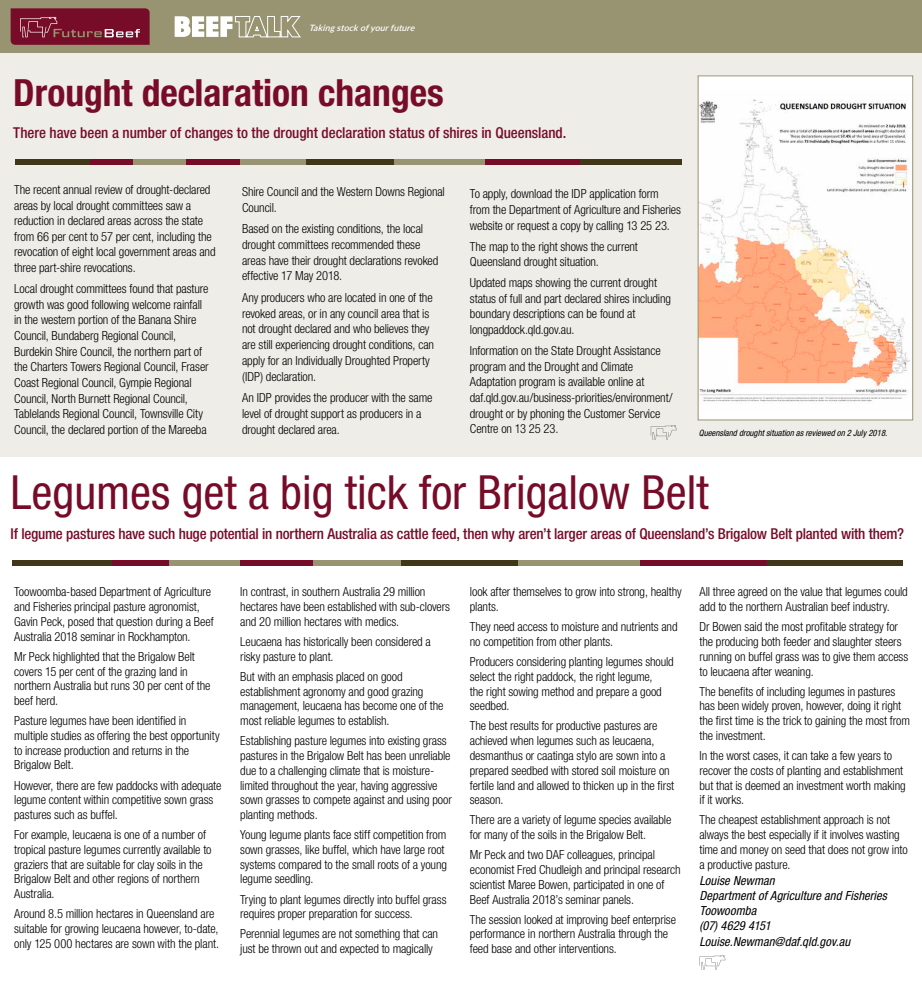
<style>
.page{position:relative;width:922px;height:993px;background:#fff}
.page>*{position:absolute;margin:0;border:0;box-sizing:border-box;transform-origin:0 0}
.t1{font:condensed 47.12px "Helvetica Neue LT Std";color:#770c29}
.t2{font:700 condensed 37.5px "Helvetica Neue LT Std";color:#770c29}
.t3{font:500 condensed 15px "Helvetica Neue LT Std";letter-spacing:-.01em;color:#770c29}
.t4{font:300 condensed 12.5px/14.8px "Helvetica Neue LT Std";letter-spacing:-.01em;color:#000}
.t5{font:italic condensed 12.5px/15px "Helvetica Neue LT Std";letter-spacing:.01em;color:#000}
.t6{font:italic condensed 8.75px "Helvetica Neue LT Std";color:#000}
.t7{font:italic 600 8.75px "Lato";color:#fff}
</style>
<div class="page">
<div style="left:0;top:51px;width:921px;height:405px;background:#eeede8"></div>
<div style="left:0;top:0;width:921px;height:53px;background:#989370"></div>
<svg style="left:11px;top:8px;width:139px;height:37px;background:#7e1d36"></svg>
<svg style="left:175px;top:16px;width:126px;height:22px"></svg>
<div style="left:15px;top:160px;width:75px;height:5px;background:#403719"></div>
<div style="left:90px;top:160px;width:44px;height:5px;background:#770c29"></div>
<div style="left:133px;top:160px;width:55px;height:5px;background:#989370"></div>
<div style="left:185px;top:160px;width:62px;height:5px;background:#770c29"></div>
<div style="left:305px;top:160px;width:97px;height:5px;background:#403719"></div>
<div style="left:394px;top:160px;width:109px;height:5px;background:#989370"></div>
<div style="left:576px;top:160px;width:105px;height:5px;background:#403719"></div>
<div style="left:241px;top:160px;width:65px;height:5px;background:#989370"></div>
<div style="left:485px;top:160px;width:95px;height:5px;background:#770c29"></div>
<svg style="left:650px;top:425px;width:26px;height:14px"></svg>
<div style="left:698px;top:76px;width:214px;height:344px;background:#fff"></div>
<img style="left:699px;top:99px;width:211px;height:303px">
<div style="left:697px;top:76px;width:215px;height:344px;border:1px solid #989370"></div>
<div style="left:12px;top:559px;width:101px;height:6px;background:#403719"></div>
<div style="left:112px;top:559px;width:60px;height:6px;background:#770c29"></div>
<div style="left:169px;top:559px;width:74px;height:6px;background:#989370"></div>
<div style="left:240px;top:559px;width:83px;height:6px;background:#770c29"></div>
<div style="left:399px;top:559px;width:130px;height:6px;background:#403719"></div>
<div style="left:518px;top:559px;width:146px;height:6px;background:#989370"></div>
<div style="left:761px;top:559px;width:141px;height:6px;background:#403719"></div>
<div style="left:314px;top:559px;width:87px;height:6px;background:#989370"></div>
<div style="left:640px;top:559px;width:126px;height:6px;background:#770c29"></div>
<svg style="left:699px;top:955px;width:26px;height:14px"></svg>
<p class="t7" style="left:309px;top:21px;width:110px">Takingstockofyourfuture</p>
<h2 class="t2" style="left:13px;top:70px;width:432px">Drought declaration changes</h2>
<p class="t3" style="left:13px;top:123px;width:554px">There have been a number of changes to the drought declaration status of shires in Queensland.</p>
<p class="t4" style="left:14px;top:181px;width:203px;line-height:15.6px">The recent annual review of drought-declared areas by local drought committees saw a reduction in declared areas across the state from 66 per cent to 57 per cent, including the revocation of eight local government areas and three part-shire revocations.</p>
<p class="t4" style="left:14px;top:280px;width:196px;line-height:15.6px">Local drought committees found that pasture growth was good following welcome rainfall in the western portion of the Banana Shire Council, Bundaberg Regional Council, Burdekin Shire Council, the northern part of the Charters Towers Regional Council, Fraser Coast Regional Council, Gympie Regional Council, North Burnett Regional Council, Tablelands Regional Council, Townsville City Council, the declared portion of the Mareeba</p>
<p class="t4" style="left:242px;top:183px;width:204px;line-height:15.9px">Shire Council and the Western Downs Regional<br>Council.</p>
<p class="t4" style="left:242px;top:220px;width:198px;line-height:15.9px">Based on the existing conditions, the local drought committees recommended these areas have their drought declarations revoked effective 17 May 2018.</p>
<p class="t4" style="left:242px;top:289px;width:193px;line-height:15.9px">Any producers who are located in one of the revoked areas, or in any council area that is not drought declared and who believes they are still experiencing drought conditions, can apply for an Individually Droughted Property (IDP) declaration.</p>
<p class="t4" style="left:242px;top:390px;width:192px;line-height:15.9px">An IDP provides the producer with the same level of drought support as producers in a drought declared area.</p>
<p class="t4" style="left:469px;top:186px;width:212px;line-height:15.6px">To apply, download the IDP application form from the Department of Agriculture and Fisheries website or request a copy by calling 13 25 23.</p>
<p class="t4" style="left:469px;top:238px;width:170px;line-height:15.6px">The map to the right shows the current<br>Queensland drought situation.</p>
<p class="t4" style="left:469px;top:275px;width:202px;line-height:15.6px">Updated maps showing the current drought status of full and part declared shires including boundary descriptions can be found at longpaddock.qld.gov.au.</p>
<p class="t4" style="left:469px;top:342px;width:204px;line-height:15.6px">Information on the State Drought Assistance program and the Drought and Climate Adaptation program is available online at daf.qld.gov.au/business-priorities/environment/ drought or by phoning the Customer Service Centre on 13 25 23.</p>
<p class="t6" style="left:698px;top:427px;width:190px">Queensland drought situation as reviewed on 2 July 2018.</p>
<h1 class="t1" style="left:11px;top:465px;width:699px">Legumes get a big tick for Brigalow Belt</h1>
<p class="t3" style="left:11px;top:524px;width:894px">If legume pastures have such huge potential in northern Australia as cattle feed, then why aren’t larger areas of Queensland’s Brigalow Belt planted with them?</p>
<p class="t4" style="left:14px;top:584px;width:201px">Toowoomba-based Department of Agriculture and Fisheries principal pasture agronomist, Gavin Peck, posed that question during a Beef Australia 2018 seminar in Rockhampton.</p>
<p class="t4" style="left:14px;top:648px;width:198px">Mr Peck highlighted that the Brigalow Belt covers 15 per cent of the grazing land in northern Australia but runs 30 per cent of the beef herd.</p>
<p class="t4" style="left:14px;top:713px;width:207px">Pasture legumes have been identified in multiple studies as offering the best opportunity to increase production and returns in the Brigalow Belt.</p>
<p class="t4" style="left:14px;top:777px;width:209px">However, there are few paddocks with adequate legume content within competitive sown grass pastures such as buffel.</p>
<p class="t4" style="left:14px;top:827px;width:199px">For example, leucaena is one of a number of tropical pasture legumes currently available to graziers that are suitable for clay soils in the Brigalow Belt and other regions of northern Australia.</p>
<p class="t4" style="left:14px;top:906px;width:206px">Around 8.5 million hectares in Queensland are suitable for growing leucaena however, to-date, only 125 000 hectares are sown with the plant.</p>
<p class="t4" style="left:240px;top:584px;width:211px">In contrast, in southern Australia 29 million hectares have been established with sub-clovers and 20 million hectares with medics.</p>
<p class="t4" style="left:240px;top:634px;width:192px">Leucaena has historically been considered a risky pasture to plant.</p>
<p class="t4" style="left:240px;top:668px;width:205px">But with an emphasis placed on good establishment agronomy and good grazing management, leucaena has become one of the most reliable legumes to establish.</p>
<p class="t4" style="left:240px;top:733px;width:213px">Establishing pasture legumes into existing grass pastures in the Brigalow Belt has been unreliable due to a challenging climate that is moisture&shy;limited throughout the year, having aggressive sown grasses to compete against and using poor planting methods.</p>
<p class="t4" style="left:240px;top:827px;width:208px">Young legume plants face stiff competition from sown grasses, like buffel, which have large root systems compared to the small roots of a young legume seedling.</p>
<p class="t4" style="left:240px;top:891px;width:208px">Trying to plant legumes directly into buffel grass requires proper preparation for success.</p>
<p class="t4" style="left:240px;top:926px;width:199px">Perennial legumes are not something that can just be thrown out and expected to magically</p>
<p class="t4" style="left:469px;top:584px;width:213px">look after themselves to grow into strong, healthy plants.</p>
<p class="t4" style="left:469px;top:619px;width:209px">They need access to moisture and nutrients and no competition from other plants.</p>
<p class="t4" style="left:469px;top:654px;width:205px">Producers considering planting legumes should select the right paddock, the right legume,<br>the right sowing method and prepare a good seedbed.</p>
<p class="t4" style="left:469px;top:718px;width:206px">The best results for productive pastures are achieved when legumes such as leucaena, desmanthus or caatinga stylo are sown into a prepared seedbed with stored soil moisture on fertile land and allowed to thicken up in the first season.</p>
<p class="t4" style="left:469px;top:812px;width:203px">There are a variety of legume species available for many of the soils in the Brigalow Belt.</p>
<p class="t4" style="left:469px;top:847px;width:212px">Mr Peck and two DAF colleagues, principal economist Fred Chudleigh and principal research scientist Maree Bowen, participated in one of Beef Australia 2018’s seminar panels.</p>
<p class="t4" style="left:469px;top:911px;width:208px">The session looked at improving beef enterprise performance in northern Australia through the feed base and other interventions.</p>
<p class="t4" style="left:699px;top:584px;width:210px">All three agreed on the value that legumes could add to the northern Australian beef industry.</p>
<p class="t4" style="left:699px;top:619px;width:210px">Dr Bowen said the most profitable strategy for the producing both feeder and slaughter steers running on buffel grass was to give them access to leucaena after weaning.</p>
<p class="t4" style="left:699px;top:683px;width:212px">The benefits of including legumes in pastures has been widely proven, however, doing it right the first time is the trick to gaining the most from the investment.</p>
<p class="t4" style="left:699px;top:747px;width:208px">In the worst cases, it can take a few years to recover the costs of planting and establishment but that is deemed an investment worth making if it works.</p>
<p class="t4" style="left:699px;top:812px;width:210px">The cheapest establishment approach is not always the best especially if it involves wasting time and money on seed that does not grow into a productive pasture.</p>
<p class="t5" style="left:699px;top:873px;width:189px">Louise Newman<br>Department of Agriculture and Fisheries<br>Toowoomba<br>(07) 4629 4151<br>Louise.Newman@daf.qld.gov.au</p>
</div>
